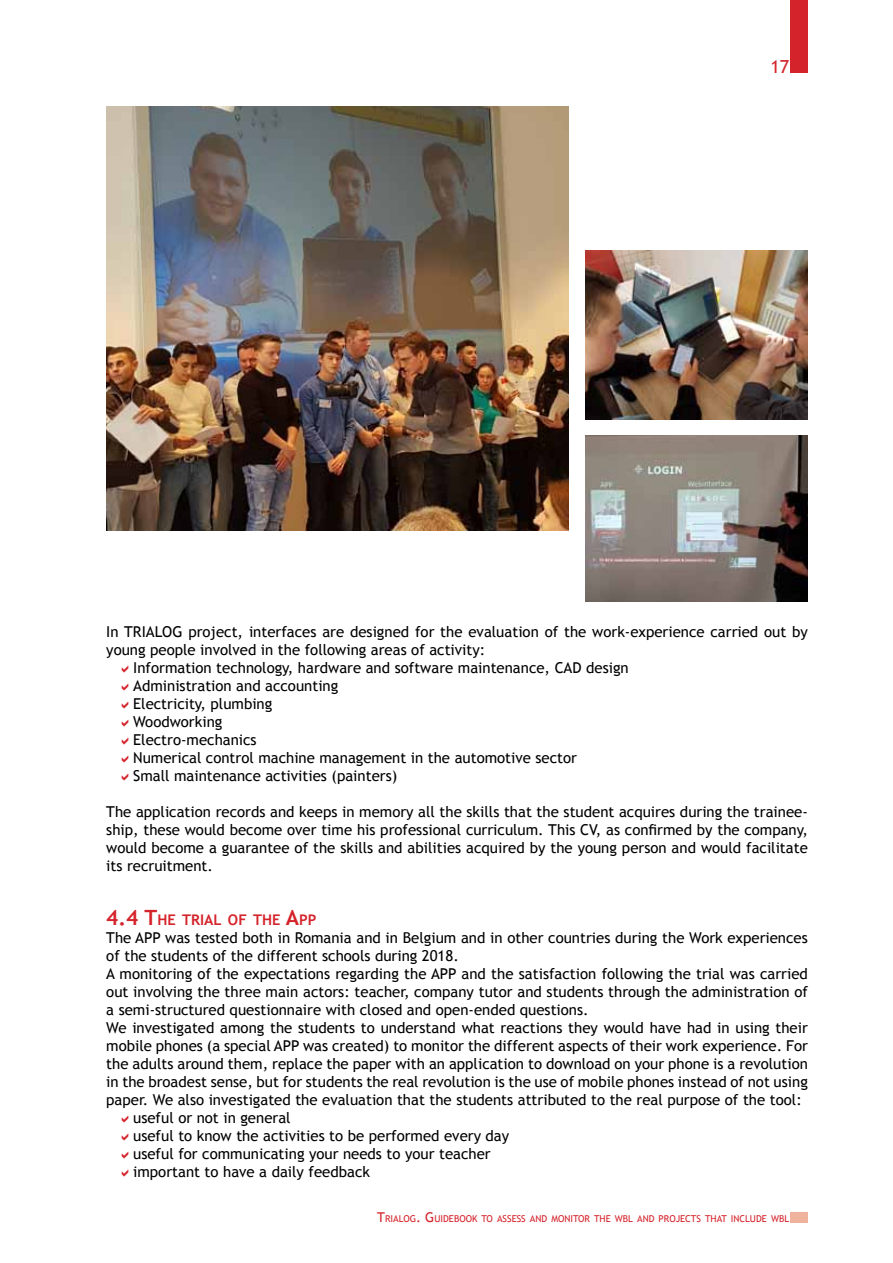
<style>
.page{position:relative;width:893px;height:1263px;background:#fff}
.page>*{position:absolute;margin:0;border:0;box-sizing:border-box;transform-origin:0 0}
.t1{font:18px "Trebuchet MS";color:#d5232b}
.t2{font:15px/18px "Trebuchet MS";color:#000;text-align:justify}
.t3{font:700 14.7px "Trebuchet MS";color:#d5232b}
.t4{font:9.45px "Trebuchet MS";color:#d5232b}
.s1{font-size:21px}
.s2{font-size:13.5px}
</style>
<div class="page">
<div style="left:791px;top:0;width:17px;height:72px;background:#d5232b"></div>
<div style="left:791px;top:1211px;width:17px;height:11px;background:#efb29d"></div>
<img style="left:106px;top:106px;width:462px;height:425px">
<img style="left:585px;top:251px;width:223px;height:168px">
<img style="left:585px;top:436px;width:223px;height:165px">
<p class="t1" style="left:770px;top:56px;width:20px">17</p>
<p class="t2" style="left:106px;top:623px;width:703px">In TRIALOG project, interfaces are designed for the evaluation of the work-experience carried out by</p>
<p class="t2" style="left:106px;top:641px;width:381px">young people involved in the following areas of activity:</p>
<p class="t2" style="left:133px;top:659px;width:497px">Information technology, hardware and software maintenance, CAD design</p>
<p class="t2" style="left:133px;top:677px;width:207px">Administration and accounting</p>
<p class="t2" style="left:133px;top:695px;width:141px">Electricity, plumbing</p>
<p class="t2" style="left:133px;top:713px;width:91px">Woodworking</p>
<p class="t2" style="left:133px;top:731px;width:125px">Electro-mechanics</p>
<p class="t2" style="left:133px;top:749px;width:445px">Numerical control machine management in the automotive sector</p>
<p class="t2" style="left:133px;top:767px;width:266px">Small maintenance activities (painters)</p>
<p class="t2" style="left:106px;top:803px;width:703px">The application records and keeps in memory all the skills that the student acquires during the trainee&shy;ship, these would become over time his professional curriculum. This CV, as confirmed by the company, would become a guarantee of the skills and abilities acquired by the young person and would facilitate its recruitment.</p>
<p class="t3" style="left:106px;top:910px;width:212px"><span class="s1">4.4 T</span>HE TRIAL OF THE <span class="s1">A</span>PP</p>
<p class="t2" style="left:106px;top:929px;width:703px">The APP was tested both in Romania and in Belgium and in other countries during the Work experiences</p>
<p class="t2" style="left:106px;top:947px;width:354px">of the students of the different schools during 2018.</p>
<p class="t2" style="left:106px;top:965px;width:703px">A monitoring of the expectations regarding the APP and the satisfaction following the trial was carried</p>
<p class="t2" style="left:106px;top:983px;width:703px">out involving the three main actors: teacher, company tutor and students through the administration of</p>
<p class="t2" style="left:106px;top:1001px;width:484px">a semi-structured questionnaire with closed and open-ended questions.</p>
<p class="t2" style="left:106px;top:1019px;width:703px">We investigated among the students to understand what reactions they would have had in using their</p>
<p class="t2" style="left:106px;top:1037px;width:703px">mobile phones (a special APP was created) to monitor the different aspects of their work experience. For</p>
<p class="t2" style="left:106px;top:1055px;width:703px">the adults around them, replace the paper with an application to download on your phone is a revolution</p>
<p class="t2" style="left:106px;top:1073px;width:703px">in the broadest sense, but for students the real revolution is the use of mobile phones instead of not using</p>
<p class="t2" style="left:106px;top:1091px;width:697px">paper. We also investigated the evaluation that the students attributed to the real purpose of the tool:</p>
<p class="t2" style="left:133px;top:1109px;width:159px">useful or not in general</p>
<p class="t2" style="left:133px;top:1127px;width:377px">useful to know the activities to be performed every day</p>
<p class="t2" style="left:133px;top:1145px;width:359px">useful for communicating your needs to your teacher</p>
<p class="t2" style="left:133px;top:1163px;width:238px">important to have a daily feedback</p>
<p class="t4" style="left:377px;top:1213px;width:414px"><span class="s2">T</span>RIALOG<span class="s2">. G</span> UIDEBOOK TO ASSESS AND MONITOR THE WBL AND PROJECTS THAT INCLUDE WBL</p>
</div>
